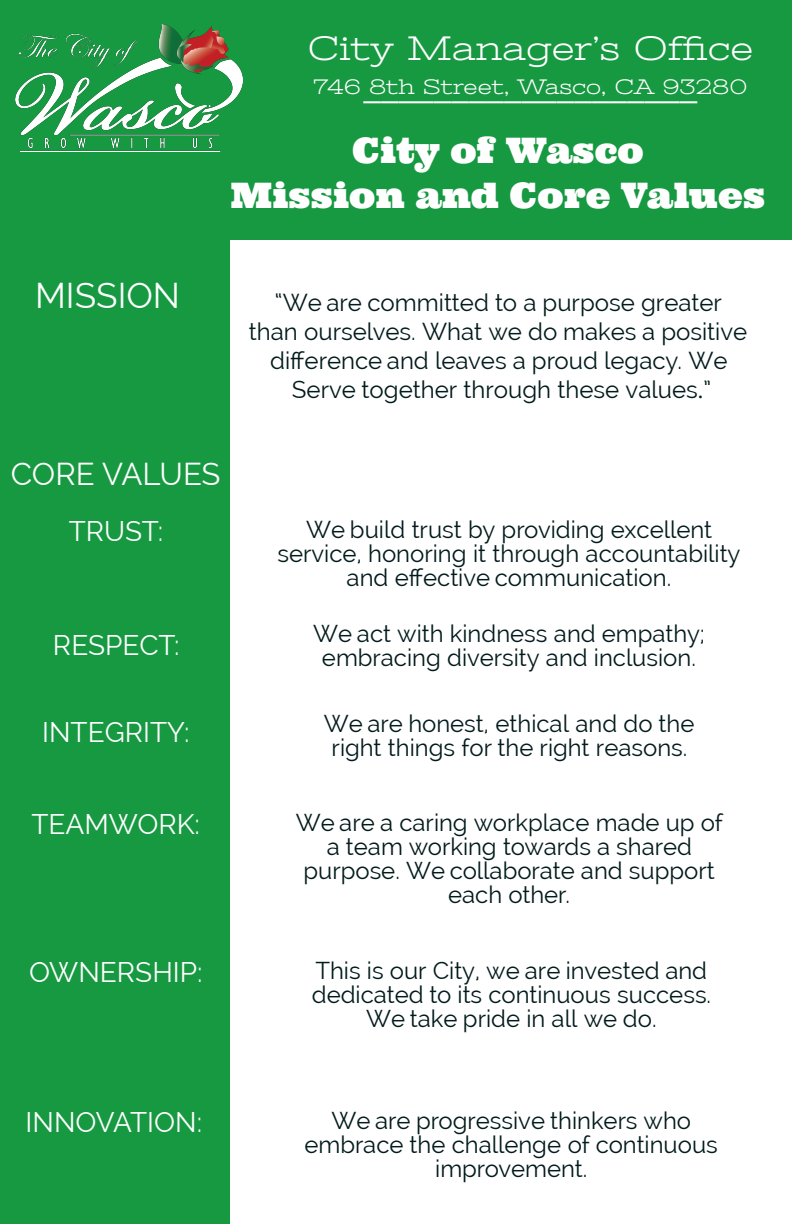
<style>
.page{position:relative;width:792px;height:1224px;background:#fff}
.page>*{position:absolute;margin:0;border:0;box-sizing:border-box;transform-origin:0 0}
.t1{font:35.1px/39.3px "Stint Ultra Expanded";color:#fff;text-align:center}
.t2{font:35.1px/45px "Ultra";color:#fff;text-align:center}
.t3{font:35.1px "Raleway";color:#fff}
.t4{font:31px "Raleway";letter-spacing:-.005em;color:#fff}
.t5{font:27.8px "Raleway";color:#fff}
.t6{font:24px/29px "Raleway";color:#031b1c;text-align:center}
.t7{font:23.9px/23.9px "Raleway";color:#031b1c;text-align:center}
.t8{font:21.7px "Stint Ultra Expanded";color:#fff}
.s1{font-family:"Minion Pro"}
</style>
<div class="page">
<div style="left:0;top:0;width:792px;height:240px;background:#179942"></div>
<div style="left:0;top:240px;width:231px;height:984px;background:#179942"></div>
<img style="left:16px;top:24px;width:226px;height:128px">
<h1 class="t1" style="left:308px;top:29px;width:447px">City Manager’s Office ___________________</h1>
<p class="t8" style="left:314px;top:75px;width:435px">746 8th Street, Wasco, CA 93280</p>
<h1 class="t2" style="left:231px;top:128px;width:536px">City of Wasco<br>Mission and Core Values</h1>
<h1 class="t3" style="left:35px;top:275px;width:147px">MISSION</h1>
<p class="t4" style="left:11px;top:456px;width:211px">CORE VALUES</p>
<p class="t5" style="left:69px;top:515px;width:96px">TRUST:</p>
<p class="t5" style="left:53px;top:629px;width:128px">RESPECT:</p>
<p class="t5" style="left:42px;top:716px;width:149px">INTEGRITY:</p>
<p class="t5" style="left:32px;top:808px;width:170px">TEAMWORK:</p>
<p class="t5" style="left:29px;top:956px;width:175px">OWNERSHIP:</p>
<p class="t6" style="left:249px;top:288px;width:500px">“We are committed to a purpose greater than ourselves. What we do makes a positive difference and leaves a proud legacy. We Serve together through these values<span class="s1">.</span>”</p>
<p class="t6" style="left:277px;top:518px;width:465px;line-height:23.9px">We build trust by providing excellent service, honoring it through accountability</p>
<p class="t6" style="left:347px;top:563px;width:326px">and effective communication.</p>
<p class="t7" style="left:313px;top:622px;width:393px">We act with kindness and empathy; embracing diversity and inclusion.</p>
<p class="t7" style="left:324px;top:712px;width:372px">We are honest, ethical and do the right things for the right reasons.</p>
<p class="t7" style="left:296px;top:799px;width:429px;line-height:47.7px">We are a caring workplace made up of purpose. We collaborate and support</p>
<p class="t7" style="left:327px;top:823px;width:367px;line-height:47.7px">a team working towards a shared each other.</p>
<p class="t7" style="left:312px;top:959px;width:401px;text-align:left">This is our City, we are invested and dedicated to its continuous success.</p>
<p class="t7" style="left:366px;top:1007px;width:292px">We take pride in all we do.</p>
<p class="t5" style="left:26px;top:1106px;width:178px">INNOVATION:</p>
<p class="t7" style="left:304px;top:1109px;width:415px">We are progressive thinkers who embrace the challenge of continuous improvement.</p>
</div>
